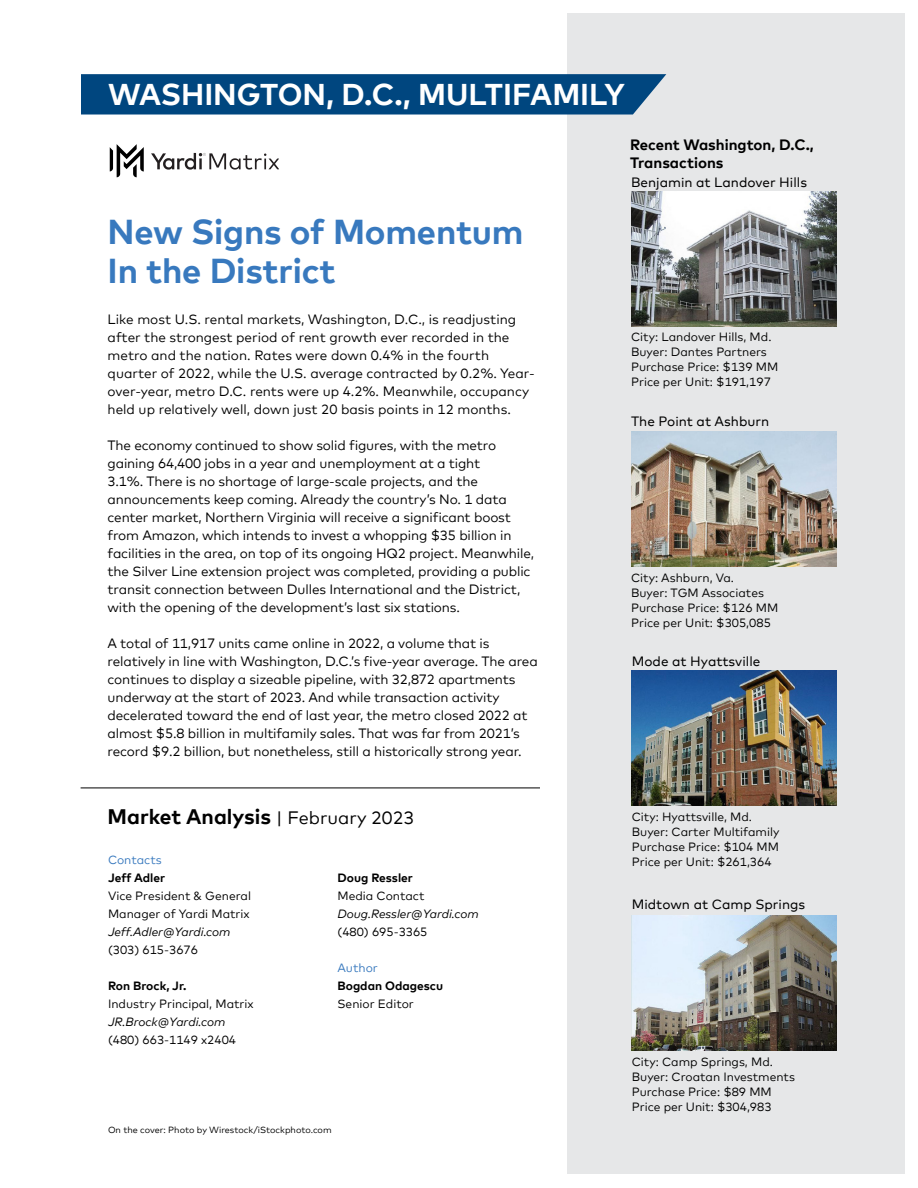
<style>
.page{position:relative;width:918px;height:1188px;background:#fff}
.page>*{position:absolute;margin:0;border:0;box-sizing:border-box;transform-origin:0 0}
.t1{font:700 34.5px/39px "Mark Offc Pro";letter-spacing:-.005em;color:#3879be}
.t2{font:700 30px "Mark Offc Pro";color:#fff}
.t3{font:700 21px "Mark Offc Pro";color:#000}
.t4{font:700 15px/18px "Mark Offc Pro";color:#000}
.t5{font:13.5px/18px "Mark Offc Pro";letter-spacing:-.01em;color:#000}
.t6{font:13.5px "Mark Offc Pro";color:#000}
.t7{font:12px/15px "Mark Offc Pro";color:#000}
.t8{font:italic 12px "Mark Offc Pro";color:#000}
.t9{font:700 12px "Mark Offc Pro";color:#000}
.t10{font:12px "Mark Offc Pro";color:#3879be}
.t11{font:9px "Mark Offc Pro";color:#000}
.s1{font-weight:400;font-size:18px}
</style>
<div class="page">
<svg style="left:151px;top:153px;width:128px;height:17px"></svg>
<svg style="left:110px;top:144px;width:34px;height:33px"></svg>
<div style="left:567px;top:14px;width:337px;height:1160px;background:#e6e7e8"></div>
<img style="left:632px;top:670px;width:205px;height:135px">
<img style="left:632px;top:915px;width:205px;height:135px">
<img style="left:631px;top:191px;width:205px;height:135px">
<img style="left:631px;top:432px;width:205px;height:135px">
<hr style="left:81px;top:788px;width:459px;height:1px;background:#000">
<svg style="left:81px;top:74px;width:585px;height:41px;background:#094c83"></svg>
<h2 class="t2" style="left:108px;top:71px;width:518px">WASHINGTON, D.C., MULTIFAMILY</h2>
<p class="t4" style="left:630px;top:135px;width:185px">Recent Washington, D.C.,<br>Transactions</p>
<h1 class="t1" style="left:108px;top:209px;width:418px">New Signs of Momentum<br>In the District</h1>
<p class="t5" style="left:108px;top:309px;width:429px">Like most U.S. rental markets, Washington, D.C., is readjusting after the strongest period of rent growth ever recorded in the metro and the nation. Rates were down 0.4% in the fourth quarter of 2022, while the U.S. average contracted by 0.2%. Year&shy;over-year, metro D.C. rents were up 4.2%. Meanwhile, occupancy held up relatively well, down just 20 basis points in 12 months.</p>
<p class="t5" style="left:108px;top:435px;width:428px">The economy continued to show solid figures, with the metro gaining 64,400 jobs in a year and unemployment at a tight<br>3.1%. There is no shortage of large-scale projects, and the announcements keep coming. Already the country’s No. 1 data center market, Northern Virginia will receive a significant boost from Amazon, which intends to invest a whopping $35 billion in facilities in the area, on top of its ongoing HQ2 project. Meanwhile, the Silver Line extension project was completed, providing a public transit connection between Dulles International and the District, with the opening of the development’s last six stations.</p>
<p class="t5" style="left:108px;top:633px;width:432px">A total of 11,917 units came online in 2022, a volume that is relatively in line with Washington, D.C.’s five-year average. The area continues to display a sizeable pipeline, with 32,872 apartments underway at the start of 2023. And while transaction activity decelerated toward the end of last year, the metro closed 2022 at almost $5.8 billion in multifamily sales. That was far from 2021’s record $9.2 billion, but nonetheless, still a historically strong year.</p>
<h3 class="t3" style="left:108px;top:800px;width:308px">Market Analysis <span class="s1">| February 2023</span></h3>
<p class="t10" style="left:108px;top:851px;width:55px">Contacts</p>
<p class="t9" style="left:108px;top:869px;width:59px">Jeff Adler</p>
<p class="t7" style="left:108px;top:886px;width:145px;line-height:18px">Vice President &amp; General<br>Manager of Yardi Matrix</p>
<p class="t8" style="left:108px;top:923px;width:124px">Jeff.Adler@Yardi.com</p>
<p class="t7" style="left:108px;top:941px;width:92px">(303) 615-3676</p>
<p class="t9" style="left:108px;top:977px;width:80px">Ron Brock, Jr.</p>
<p class="t7" style="left:108px;top:995px;width:147px">Industry Principal, Matrix</p>
<p class="t8" style="left:108px;top:1013px;width:119px">JR.Brock@Yardi.com</p>
<p class="t7" style="left:108px;top:1031px;width:130px">(480) 663-1149 x2404</p>
<p class="t9" style="left:338px;top:869px;width:77px">Doug Ressler</p>
<p class="t7" style="left:338px;top:887px;width:89px">Media Contact</p>
<p class="t8" style="left:338px;top:905px;width:143px">Doug.Ressler@Yardi.com</p>
<p class="t7" style="left:338px;top:923px;width:92px">(480) 695-3365</p>
<p class="t10" style="left:338px;top:959px;width:42px">Author</p>
<p class="t9" style="left:338px;top:977px;width:107px">Bogdan Odagescu</p>
<p class="t7" style="left:338px;top:995px;width:78px">Senior Editor</p>
<p class="t11" style="left:108px;top:1123px;width:225px">On the cover: Photo by Wirestock/iStockphoto.com</p>
<p class="t6" style="left:631px;top:172px;width:177px">Benjamin at Landover Hills</p>
<p class="t7" style="left:631px;top:328px;width:149px">City: Landover Hills, Md.<br>Buyer: Dantes Partners<br>Purchase Price: $139 MM<br>Price per Unit: $191,197</p>
<p class="t6" style="left:631px;top:411px;width:140px">The Point at Ashburn</p>
<p class="t7" style="left:631px;top:570px;width:149px">City: Ashburn, Va.<br>Buyer: TGM Associates<br>Purchase Price: $126 MM<br>Price per Unit: $305,085</p>
<p class="t6" style="left:632px;top:651px;width:130px">Mode at Hyattsville</p>
<p class="t7" style="left:632px;top:808px;width:149px">City: Hyattsville, Md.<br>Buyer: Carter Multifamily<br>Purchase Price: $104 MM<br>Price per Unit: $261,364</p>
<p class="t6" style="left:632px;top:894px;width:175px">Midtown at Camp Springs</p>
<p class="t7" style="left:632px;top:1053px;width:165px">City: Camp Springs, Md.<br>Buyer: Croatan Investments<br>Purchase Price: $89 MM<br>Price per Unit: $304,983</p>
</div>
